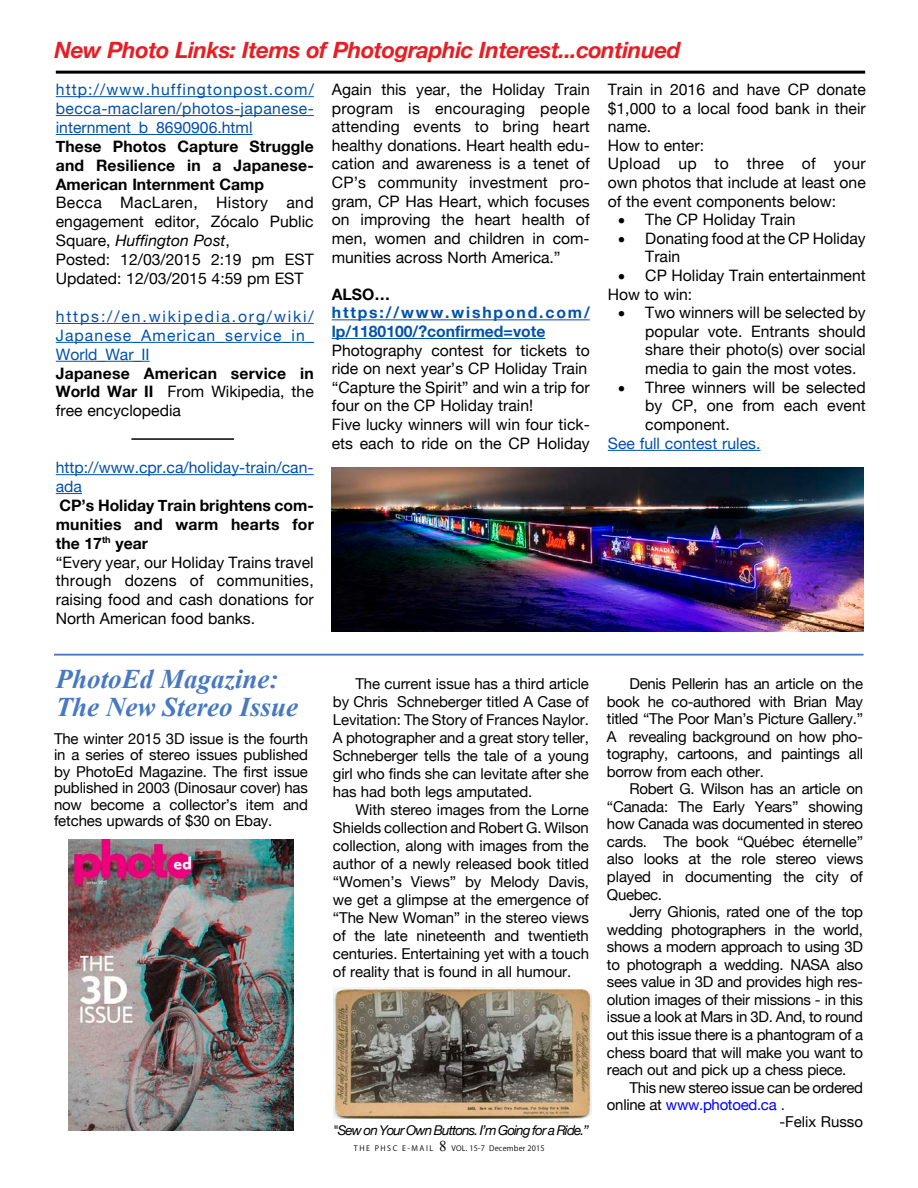
<style>
.page{position:relative;width:918px;height:1188px;background:#fff}
.page>*{position:absolute;margin:0;border:0;box-sizing:border-box;transform-origin:0 0}
.t1{font:italic 700 27px/28.5px "Times New Roman";color:#4779c1}
.t2{font:italic 700 22.5px "Helvetica Neue";letter-spacing:-.02em;color:#e61e25}
.t3{font:15.75px/18.6px "Helvetica Neue";color:#000}
.t4{font:15.75px/18.9px "Helvetica Neue";color:#0051ae;text-align:justify}
.t5{font:700 15.75px/18.9px "Helvetica Neue";letter-spacing:.01em;color:#000;text-align:justify}
.t6{font:700 15.75px/18.6px "Helvetica Neue";color:#0051ae}
.t7{font:15px/17.5px "Helvetica Neue";letter-spacing:-.01em;color:#000;text-align:justify}
.t8{font:15px "Helvetica Neue";letter-spacing:-.02em;color:#00f}
.t9{font:italic 13.5px "Helvetica Neue";letter-spacing:-.07em;color:#000}
.t10{font:7.5px "Koz Go Pr 6 N";letter-spacing:.025em;color:#000}
.s1{font-style:italic}
.s2{font-weight:400}
.s3{font-weight:700}
.s4{font-family:"Times New Roman";font-size:15px}
.s5{color:#fff}
.s6{color:#000}
</style>
<div class="page">
<hr style="left:56px;top:96px;width:258px;height:1px;background:#0051ae">
<hr style="left:56px;top:115px;width:258px;height:1px;background:#0051ae">
<hr style="left:56px;top:134px;width:197px;height:1px;background:#0051ae">
<hr style="left:56px;top:323px;width:258px;height:1px;background:#0051ae">
<hr style="left:56px;top:342px;width:258px;height:1px;background:#0051ae">
<hr style="left:56px;top:361px;width:94px;height:1px;background:#0051ae">
<hr style="left:56px;top:474px;width:258px;height:1px;background:#0051ae">
<svg style="left:56px;top:493px;width:26px;height:1px"></svg>
<hr style="left:332px;top:319px;width:258px;height:1px;background:#0051ae">
<hr style="left:332px;top:338px;width:213px;height:1px;background:#0051ae">
<hr style="left:608px;top:450px;width:153px;height:1px;background:#0051ae">
<hr style="left:56px;top:71px;width:809px;height:3px;background:#000">
<hr style="left:131px;top:438px;width:103px;height:2px;background:#000">
<img style="left:332px;top:467px;width:532px;height:165px">
<img style="left:69px;top:840px;width:225px;height:291px">
<img style="left:334px;top:988px;width:258px;height:131px">
<hr style="left:54px;top:654px;width:809px;height:1px;background:#4779c1">
<h2 class="t2" style="left:55px;top:37px;width:628px">New Photo Links: Items of Photographic Interest...continued</h2>
<p class="t4" style="left:56px;top:80px;width:260px">http://www.huffingtonpost.com/ becca-maclaren/photos-japanese&shy;internment_b_8690906.html</p>
<p class="t5" style="left:56px;top:136px;width:260px">These Photos Capture Struggle and Resilience in a Japanese-American Internment Camp</p>
<p class="t3" style="left:56px;top:193px;width:259px">Becca MacLaren, History and engagement editor, Zócalo Public<br>Square, <span class="s1">Huffington Post</span>,<br>Posted: 12/03/2015 2:19 pm EST<br>Updated: 12/03/2015 4:59 pm EST</p>
<p class="t4" style="left:56px;top:307px;width:260px">https://en.wikipedia.org/wiki/ Japanese_American_service_in_ World_War_II</p>
<p class="t5" style="left:56px;top:363px;width:260px">Japanese American service in World War II <span class="s2">From Wikipedia, the free encyclopedia</span></p>
<p class="t4" style="left:56px;top:458px;width:259px">http://www.cpr.ca/holiday-train/can&shy;ada</p>
<p class="t3" style="left:56px;top:496px;width:260px"><span class="s3">CP’s Holiday Train brightens com&shy;munities and warm hearts for the 17</span><sup>th</sup> <span class="s3">year<br></span>“Every year, our Holiday Trains travel through dozens of communities, raising food and cash donations for<br>North American food banks.</p>
<p class="t3" style="left:332px;top:80px;width:260px;text-align:justify">Again this year, the Holiday Train program is encouraging people attending events to bring heart healthy donations. Heart health edu&shy;cation and awareness is a tenet of CP’s community investment pro&shy;gram, CP Has Heart, which focuses on improving the heart health of men, women and children in com&shy;munities across North America.”</p>
<p class="t5" style="left:332px;top:284px;width:60px">ALSO…</p>
<p class="t6" style="left:332px;top:303px;width:260px">https://www.wishpond.com/ lp/1180100/?confirmed=vote</p>
<p class="t3" style="left:332px;top:340px;width:260px">Photography contest for tickets to ride on next year’s CP Holiday Train “Capture the Spirit” and win a trip for four on the CP Holiday train!<br>Five lucky winners will win four tick&shy;ets each to ride on the CP Holiday</p>
<p class="t3" style="left:608px;top:80px;width:260px">Train in 2016 and have CP donate $1,000 to a local food bank in their name.<br>How to enter:<br>Upload up to three of your own photos that include at least one of the event components below:</p>
<p class="t3" style="left:618px;top:210px;width:179px">• The CP Holiday Train</p>
<p class="t3" style="left:645px;top:229px;width:222px;text-indent:-27px">• Donating food at the CP Holiday<br>Train</p>
<p class="t3" style="left:608px;top:266px;width:260px;text-indent:11px">• CP Holiday Train entertainment<br>How to win:</p>
<p class="t3" style="left:645px;top:303px;width:222px;text-align:justify;text-indent:-27px">• Two winners will be selected by popular vote. Entrants should share their photo(s) over social media to gain the most votes.</p>
<p class="t3" style="left:645px;top:378px;width:222px;text-align:justify;text-indent:-27px">• Three winners will be selected by CP, one from each event component.</p>
<p class="t4" style="left:608px;top:434px;width:154px">See full contest rules.</p>
<h1 class="t1" style="left:56px;top:664px;width:244px">PhotoEd Magazine:<br>The New Stereo Issue</h1>
<p class="t7" style="left:54px;top:730px;width:256px;line-height:16.5px">The winter 2015 3D issue is the fourth in a series of stereo issues published by PhotoEd Magazine. The first issue published in 2003 (Dinosaur cover) has now become a collector’s item and fetches upwards of $30 on Ebay.</p>
<p class="t7" style="left:333px;top:674px;width:258px;line-height:18px;text-indent:22px">The current issue has a third article by Chris Schneberger titled A Case of Levitation: The Story of Frances Naylor.<br>A photographer and a great story teller, Schneberger tells the tale of a young girl who finds she can levitate after she has had both legs amputated.</p>
<p class="t7" style="left:333px;top:800px;width:258px;line-height:18px;text-indent:22px">With stereo images from the Lorne Shields collection and Robert G. Wilson collection, along with images from the author of a newly released book titled “Women’s Views” by Melody Davis, we get a glimpse at the emergence of “The New Woman” in the stereo views of the late nineteenth and twentieth centuries. Entertaining yet with a touch of reality that is found in all humour.</p>
<p class="t9" style="left:333px;top:1122px;width:258px">"Sew on Your Own Buttons. I’m Going for a Ride.”</p>
<p class="t10" style="left:354px;top:1144px;width:213px">T H E P H S C E - M A I L <span class="s4">8</span> VOL. 15-7 December 2015 <span class="s5">.. ..</span></p>
<p class="t7" style="left:607px;top:675px;width:258px;text-indent:22px">Denis Pellerin has an article on the book he co-authored with Brian May titled “The Poor Man’s Picture Gallery.” A revealing background on how pho&shy;tography, cartoons, and paintings all borrow from each other.</p>
<p class="t7" style="left:607px;top:780px;width:258px;text-indent:22px">Robert G. Wilson has an article on “Canada: The Early Years” showing how Canada was documented in stereo cards. The book “Québec éternelle” also looks at the role stereo views played in documenting the city of Quebec.</p>
<p class="t7" style="left:607px;top:903px;width:258px;text-indent:22px">Jerry Ghionis, rated one of the top wedding photographers in the world, shows a modern approach to using 3D to photograph a wedding. NASA also sees value in 3D and provides high res&shy;olution images of their missions - in this issue a look at Mars in 3D. And, to round out this issue there is a phantogram of a chess board that will make you want to reach out and pick up a chess piece.</p>
<p class="t7" style="left:629px;top:1078px;width:235px">This new stereo issue can be ordered</p>
<p class="t8" style="left:607px;top:1096px;width:179px"><span class="s6">online at</span> www.photoed.ca .</p>
<p class="t7" style="left:779px;top:1112px;width:85px">-Felix Russo</p>
</div>
